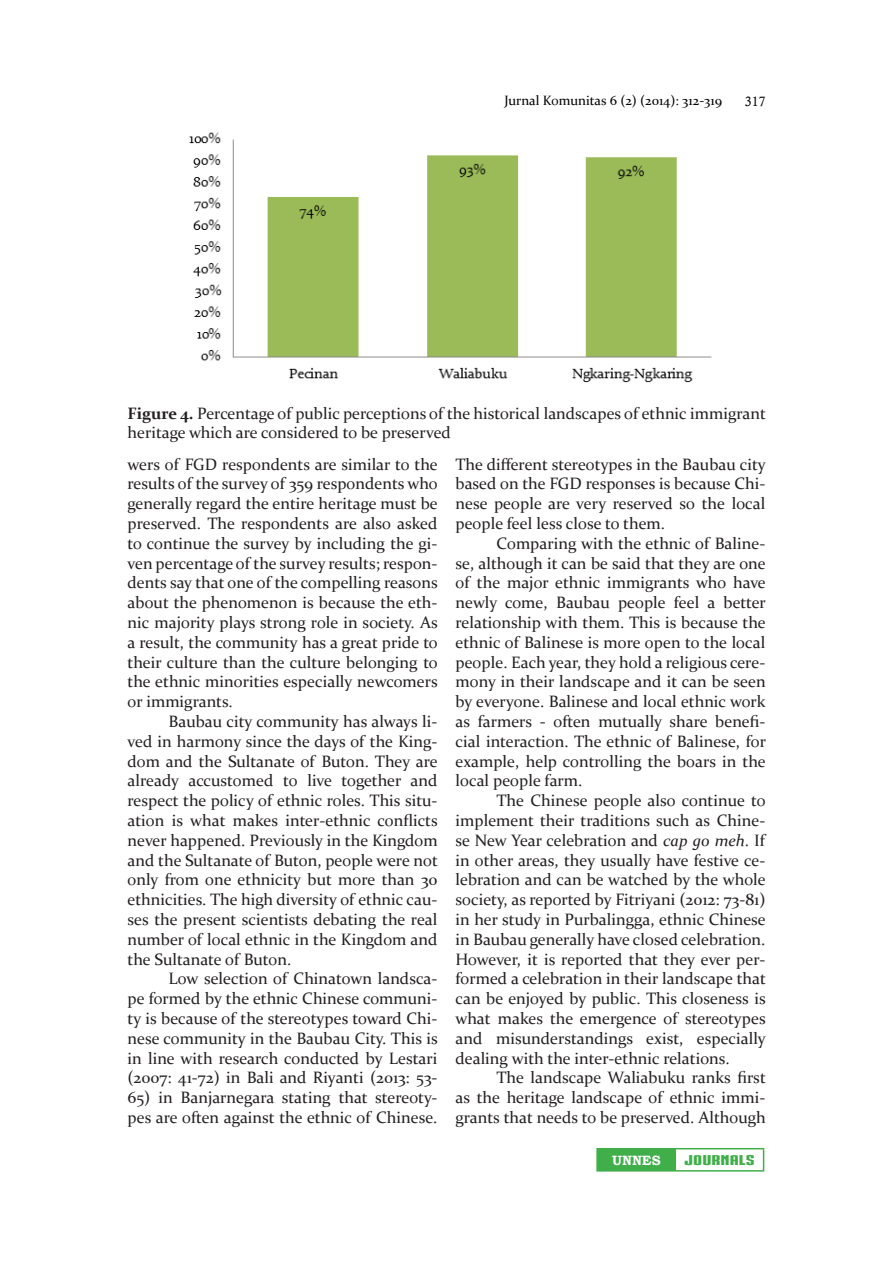
<style>
.page{position:relative;width:893px;height:1263px;background:#fff}
.page>*{position:absolute;margin:0;border:0;box-sizing:border-box;transform-origin:0 0}
.t1{font:16.5px/19.8px "Constantia";color:#231f20;text-align:justify}
.t2{font:13.5px "Constantia";color:#000}
.t3{font:13.5px "IRONMANOFWAR002 NCV";color:#40ae49;scale:1.53 1}
.t4{font:700 13.5px "Bookman Old Style";color:#fff}
.t5{font:13.5px "Calisto";color:#000}
.s1{font-weight:700}
.s2{font-style:italic}
</style>
<div class="page">
<div style="left:597px;top:1149px;width:78px;height:22px;background:#40ae49"></div>
<hr style="left:596px;top:1148px;width:79px;height:1px;background:#40ae49">
<hr style="left:596px;top:1149px;width:2px;height:21px;background:#40ae49">
<hr style="left:675px;top:1148px;width:89px;height:1px;background:#40ae49">
<svg style="left:763px;top:1149px;width:1px;height:21px"></svg>
<hr style="left:596px;top:1170px;width:79px;height:1px;background:#40ae49">
<hr style="left:675px;top:1170px;width:89px;height:1px;background:#40ae49">
<img style="left:189px;top:132px;width:523px;height:251px">
<p class="t2" style="left:504px;top:91px;width:219px">Jurnal Komunitas 6 (2) (2014): 312-319</p>
<p class="t5" style="left:745px;top:96px;width:22px">317</p>
<p class="t1" style="left:128px;top:402px;width:640px"><span class="s1">Figure 4.</span> Percentage of public perceptions of the historical landscapes of ethnic immigrant heritage which are considered to be preserved</p>
<p class="t1" style="left:128px;top:455px;width:312px">wers of FGD respondents are similar to the results of the survey of 359 respondents who generally regard the entire heritage must be preserved. The respondents are also asked to continue the survey by including the gi&shy;ven percentage of the survey results; respon&shy;dents say that one of the compelling reasons about the phenomenon is because the eth&shy;nic majority plays strong role in society. As a result, the community has a great pride to their culture than the culture belonging to the ethnic minorities especially newcomers or immigrants.</p>
<p class="t1" style="left:128px;top:713px;width:312px;text-indent:41px">Baubau city community has always li&shy;ved in harmony since the days of the King&shy;dom and the Sultanate of Buton. They are already accustomed to live together and respect the policy of ethnic roles. This situ&shy;ation is what makes inter-ethnic conflicts never happened. Previously in the Kingdom and the Sultanate of Buton, people were not only from one ethnicity but more than 30 ethnicities. The high diversity of ethnic cau&shy;ses the present scientists debating the real number of local ethnic in the Kingdom and the Sultanate of Buton.</p>
<p class="t1" style="left:128px;top:968px;width:312px;text-indent:41px">Low selection of Chinatown landsca&shy;pe formed by the ethnic Chinese communi&shy;ty is because of the stereotypes toward Chi&shy;nese community in the Baubau City. This is in line with research conducted by Lestari (2007: 41-72) in Bali and Riyanti (2013: 53-</p>
<p class="t1" style="left:128px;top:1087px;width:311px">65) in Banjarnegara stating that stereoty&shy;pes are often against the ethnic of Chinese.</p>
<p class="t1" style="left:455px;top:453px;width:312px">The different stereotypes in the Baubau city based on the FGD responses is because Chi&shy;nese people are very reserved so the local people feel less close to them.</p>
<p class="t1" style="left:455px;top:534px;width:312px;text-indent:41px">Comparing with the ethnic of Baline&shy;se, although it can be said that they are one of the major ethnic immigrants who have newly come, Baubau people feel a better relationship with them. This is because the ethnic of Balinese is more open to the local people. Each year, they hold a religious cere&shy;mony in their landscape and it can be seen by everyone. Balinese and local ethnic work as farmers - often mutually share benefi&shy;cial interaction. The ethnic of Balinese, for example, help controlling the boars in the local people farm.</p>
<p class="t1" style="left:455px;top:792px;width:312px;text-indent:41px">The Chinese people also continue to implement their traditions such as Chine&shy;se New Year celebration and <span class="s2">cap go meh</span>. If in other areas, they usually have festive ce&shy;lebration and can be watched by the whole society, as reported by Fitriyani (2012: 73-81) in her study in Purbalingga, ethnic Chinese in Baubau generally have closed celebration.<br>However, it is reported that they ever per&shy;formed a celebration in their landscape that can be enjoyed by public. This closeness is what makes the emergence of stereotypes and misunderstandings exist, especially dealing with the inter-ethnic relations.</p>
<p class="t1" style="left:455px;top:1067px;width:312px;text-indent:41px">The landscape Waliabuku ranks first as the heritage landscape of ethnic immi&shy;grants that needs to be preserved. Although</p>
<p class="t4" style="left:612px;top:1152px;width:50px">UNNES</p>
<p class="t3" style="left:684px;top:1152px;width:48px">JOURNALS</p>
</div>
